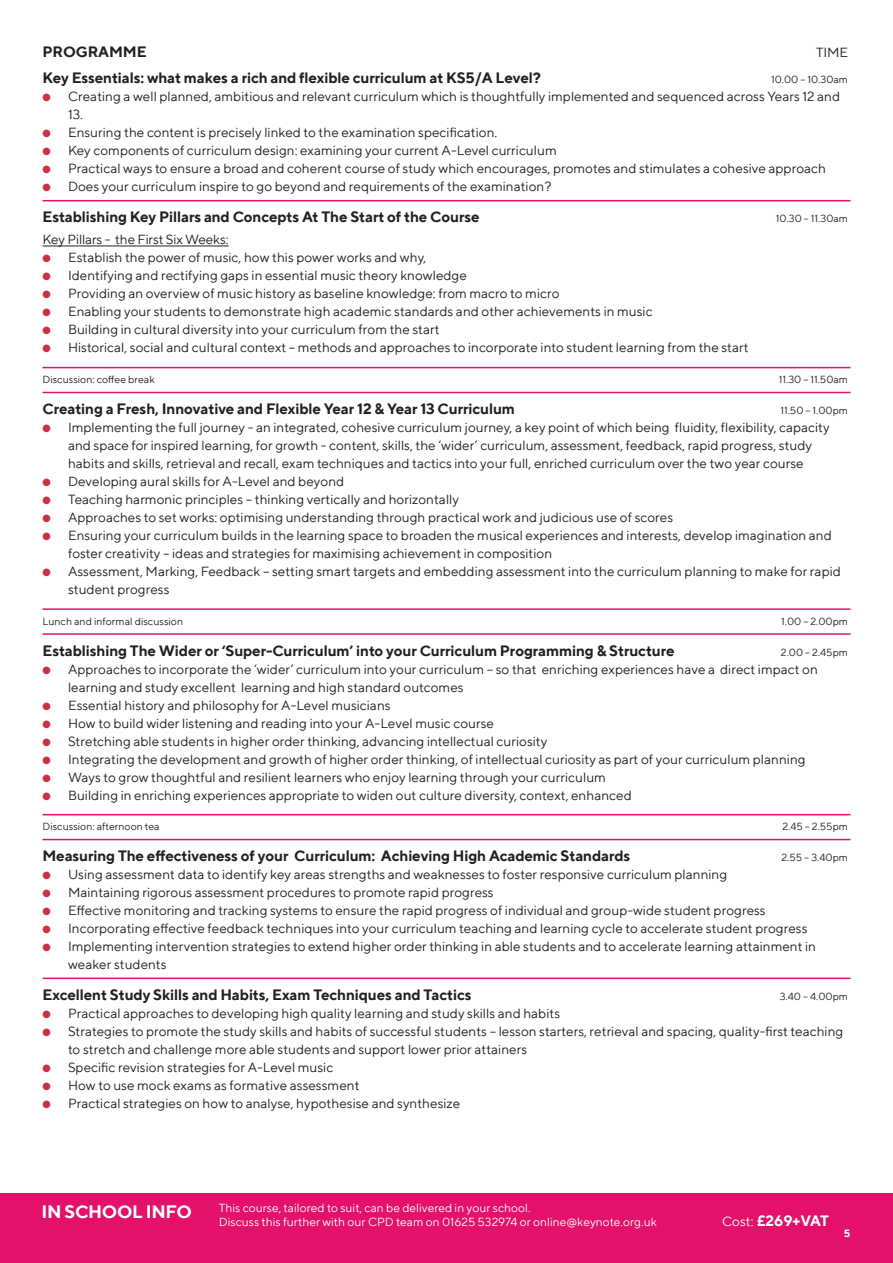
<style>
.page{position:relative;width:893px;height:1263px;background:#fff}
.page>*{position:absolute;margin:0;border:0;box-sizing:border-box;transform-origin:0 0}
.t1{font:700 18px "TT Norms";letter-spacing:-.02em;color:#fff}
.t2{font:700 15px "TT Norms";letter-spacing:-.01em;color:#231f20}
.t3{font:700 15px "TT Norms";letter-spacing:-.03em;color:#fff}
.t4{font:13.5px/18px "TT Norms";color:#231f20}
.t5{font:12px "TT Norms";color:#fff}
.Break{font:10.5px "TT Norms";color:#231f20}
.t6{font:700 10.5px "TT Norms";color:#fff}
.s1{color:#cc3045}
.s2{font-weight:400;font-size:13.5px}
</style>
<div class="page">
<div style="left:0;top:1193px;width:893px;height:70px;background:#e31169"></div>
<hr style="left:43px;top:200px;width:807px;height:1px;background:#e31169">
<hr style="left:43px;top:246px;width:186px;height:1px;background:#231f20">
<hr style="left:43px;top:367px;width:807px;height:1px;background:#e31169">
<hr style="left:43px;top:392px;width:807px;height:1px;background:#e31169">
<hr style="left:43px;top:608px;width:807px;height:2px;background:#e31169">
<hr style="left:43px;top:633px;width:807px;height:2px;background:#e31169">
<hr style="left:43px;top:814px;width:807px;height:1px;background:#e31169">
<hr style="left:43px;top:839px;width:807px;height:1px;background:#e31169">
<hr style="left:43px;top:977px;width:807px;height:2px;background:#e31169">
<p class="t2" style="left:43px;top:42px;width:106px">PROGRAMME</p>
<p class="t4" style="left:816px;top:43px;width:33px">TIME</p>
<p class="t2" style="left:43px;top:69px;width:500px">Key Essentials: what makes a rich and flexible curriculum at KS5/A Level?</p>
<p class="Break" style="left:771px;top:73px;width:78px">10.00 – 10.30am</p>
<p class="t4" style="left:68px;top:87px;width:773px;text-indent:-26px"><span class="s1">●</span> Creating a well planned, ambitious and relevant curriculum which is thoughtfully implemented and sequenced across Years 12 and<br>13.</p>
<p class="t4" style="left:43px;top:123px;width:456px"><span class="s1">●</span> Ensuring the content is precisely linked to the examination specification.</p>
<p class="t4" style="left:43px;top:141px;width:516px"><span class="s1">●</span> Key components of curriculum design: examining your current A-Level curriculum</p>
<p class="t4" style="left:43px;top:159px;width:785px"><span class="s1">●</span> Practical ways to ensure a broad and coherent course of study which encourages, promotes and stimulates a cohesive approach</p>
<p class="t4" style="left:43px;top:177px;width:510px"><span class="s1">●</span> Does your curriculum inspire to go beyond and requirements of the examination?</p>
<p class="t2" style="left:43px;top:207px;width:439px">Establishing Key Pillars and Concepts At The Start of the Course</p>
<p class="Break" style="left:776px;top:212px;width:74px">10.30 – 11.30am</p>
<p class="t4" style="left:43px;top:230px;width:188px">Key Pillars - the First Six Weeks:</p>
<p class="t4" style="left:43px;top:248px;width:385px"><span class="s1">●</span> Establish the power of music, how this power works and why,</p>
<p class="t4" style="left:43px;top:266px;width:426px"><span class="s1">●</span> Identifying and rectifying gaps in essential music theory knowledge</p>
<p class="t4" style="left:43px;top:284px;width:518px"><span class="s1">●</span> Providing an overview of music history as baseline knowledge: from macro to micro</p>
<p class="t4" style="left:43px;top:302px;width:612px"><span class="s1">●</span> Enabling your students to demonstrate high academic standards and other achievements in music</p>
<p class="t4" style="left:43px;top:320px;width:399px"><span class="s1">●</span> Building in cultural diversity into your curriculum from the start</p>
<p class="t4" style="left:43px;top:338px;width:708px"><span class="s1">●</span> Historical, social and cultural context – methods and approaches to incorporate into student learning from the start</p>
<p class="Break" style="left:43px;top:373px;width:114px">Discussion: coffee break</p>
<p class="Break" style="left:779px;top:373px;width:71px">11.30 – 11.50am</p>
<p class="t2" style="left:43px;top:399px;width:474px">Creating a Fresh, Innovative and Flexible Year 12 &amp; Year 13 Curriculum</p>
<p class="Break" style="left:780px;top:404px;width:69px">11.50 – 1.00pm</p>
<p class="t4" style="left:43px;top:418px;width:789px;text-align:center"><span class="s1">●</span> Implementing the full journey - an integrated, cohesive curriculum journey, a key point of which being fluidity, flexibility, capacity and space for inspired learning, for growth - content, skills, the ‘wider’ curriculum, assessment, feedback, rapid progress, study<br>habits and skills, retrieval and recall, exam techniques and tactics into your full, enriched curriculum over the two year course</p>
<p class="t4" style="left:43px;top:472px;width:303px"><span class="s1">●</span> Developing aural skills for A-Level and beyond</p>
<p class="t4" style="left:43px;top:490px;width:418px"><span class="s1">●</span> Teaching harmonic principles – thinking vertically and horizontally</p>
<p class="t4" style="left:43px;top:508px;width:632px"><span class="s1">●</span> Approaches to set works: optimising understanding through practical work and judicious use of scores</p>
<p class="t4" style="left:68px;top:526px;width:765px;text-indent:-26px"><span class="s1">●</span> Ensuring your curriculum builds in the learning space to broaden the musical experiences and interests, develop imagination and foster creativity – ideas and strategies for maximising achievement in composition</p>
<p class="t4" style="left:68px;top:562px;width:774px;text-indent:-26px"><span class="s1">●</span> Assessment, Marking, Feedback – setting smart targets and embedding assessment into the curriculum planning to make for rapid student progress</p>
<p class="Break" style="left:43px;top:615px;width:142px">Lunch and informal discussion</p>
<p class="Break" style="left:781px;top:615px;width:68px">1.00 – 2.00pm</p>
<p class="t2" style="left:43px;top:641px;width:634px">Establishing The Wider or ‘Super-Curriculum’ into your Curriculum Programming &amp; Structure</p>
<p class="Break" style="left:781px;top:645px;width:69px">2.00 – 2.45pm</p>
<p class="t4" style="left:68px;top:659px;width:751px;text-indent:-26px"><span class="s1">●</span> Approaches to incorporate the ‘wider’ curriculum into your curriculum – so that enriching experiences have a direct impact on learning and study excellent learning and high standard outcomes</p>
<p class="t4" style="left:43px;top:695px;width:350px"><span class="s1">●</span> Essential history and philosophy for A-Level musicians</p>
<p class="t4" style="left:43px;top:713px;width:453px"><span class="s1">●</span> How to build wider listening and reading into your A-Level music course</p>
<p class="t4" style="left:43px;top:731px;width:506px"><span class="s1">●</span> Stretching able students in higher order thinking, advancing intellectual curiosity</p>
<p class="t4" style="left:43px;top:749px;width:765px"><span class="s1">●</span> Integrating the development and growth of higher order thinking, of intellectual curiosity as part of your curriculum planning</p>
<p class="t4" style="left:43px;top:767px;width:565px"><span class="s1">●</span> Ways to grow thoughtful and resilient learners who enjoy learning through your curriculum</p>
<p class="t4" style="left:43px;top:785px;width:591px"><span class="s1">●</span> Building in enriching experiences appropriate to widen out culture diversity, context, enhanced</p>
<p class="Break" style="left:43px;top:820px;width:119px">Discussion: afternoon tea</p>
<p class="Break" style="left:782px;top:820px;width:67px">2.45 – 2.55pm</p>
<p class="t2" style="left:43px;top:846px;width:589px">Measuring The effectiveness of your Curriculum: Achieving High Academic Standards</p>
<p class="Break" style="left:781px;top:851px;width:68px">2.55 – 3.40pm</p>
<p class="t4" style="left:43px;top:865px;width:686px"><span class="s1">●</span> Using assessment data to identify key areas strengths and weaknesses to foster responsive curriculum planning</p>
<p class="t4" style="left:43px;top:883px;width:453px"><span class="s1">●</span> Maintaining rigorous assessment procedures to promote rapid progress</p>
<p class="t4" style="left:43px;top:901px;width:725px"><span class="s1">●</span> Effective monitoring and tracking systems to ensure the rapid progress of individual and group-wide student progress</p>
<p class="t4" style="left:43px;top:919px;width:766px"><span class="s1">●</span> Incorporating effective feedback techniques into your curriculum teaching and learning cycle to accelerate student progress</p>
<p class="t4" style="left:68px;top:937px;width:750px;text-indent:-26px"><span class="s1">●</span> Implementing intervention strategies to extend higher order thinking in able students and to accelerate learning attainment in weaker students</p>
<p class="t2" style="left:43px;top:985px;width:430px">Excellent Study Skills and Habits, Exam Techniques and Tactics</p>
<p class="Break" style="left:780px;top:990px;width:70px">3.40 – 4.00pm</p>
<p class="t4" style="left:43px;top:1004px;width:519px"><span class="s1">●</span> Practical approaches to developing high quality learning and study skills and habits</p>
<p class="t4" style="left:68px;top:1022px;width:777px;text-indent:-26px"><span class="s1">●</span> Strategies to promote the study skills and habits of successful students – lesson starters, retrieval and spacing, quality-first teaching to stretch and challenge more able students and support lower prior attainers</p>
<p class="t4" style="left:43px;top:1058px;width:292px"><span class="s1">●</span> Specific revision strategies for A-Level music</p>
<p class="t4" style="left:43px;top:1076px;width:318px"><span class="s1">●</span> How to use mock exams as formative assessment</p>
<p class="t4" style="left:43px;top:1094px;width:419px"><span class="s1">●</span> Practical strategies on how to analyse, hypothesise and synthesize</p>
<h1 class="t1" style="left:42px;top:1200px;width:152px">IN SCHOOL INFO</h1>
<p class="t5" style="left:219px;top:1201px;width:313px">This course, tailored to suit, can be delivered in your school.</p>
<p class="t5" style="left:219px;top:1214px;width:439px">Discuss this further with our CPD team on 01625 532974 or online@keynote.org.uk</p>
<p class="t3" style="left:722px;top:1211px;width:108px"><span class="s2">Cost:</span> £269+VAT</p>
<p class="t6" style="left:844px;top:1226px;width:8px">5</p>
</div>
